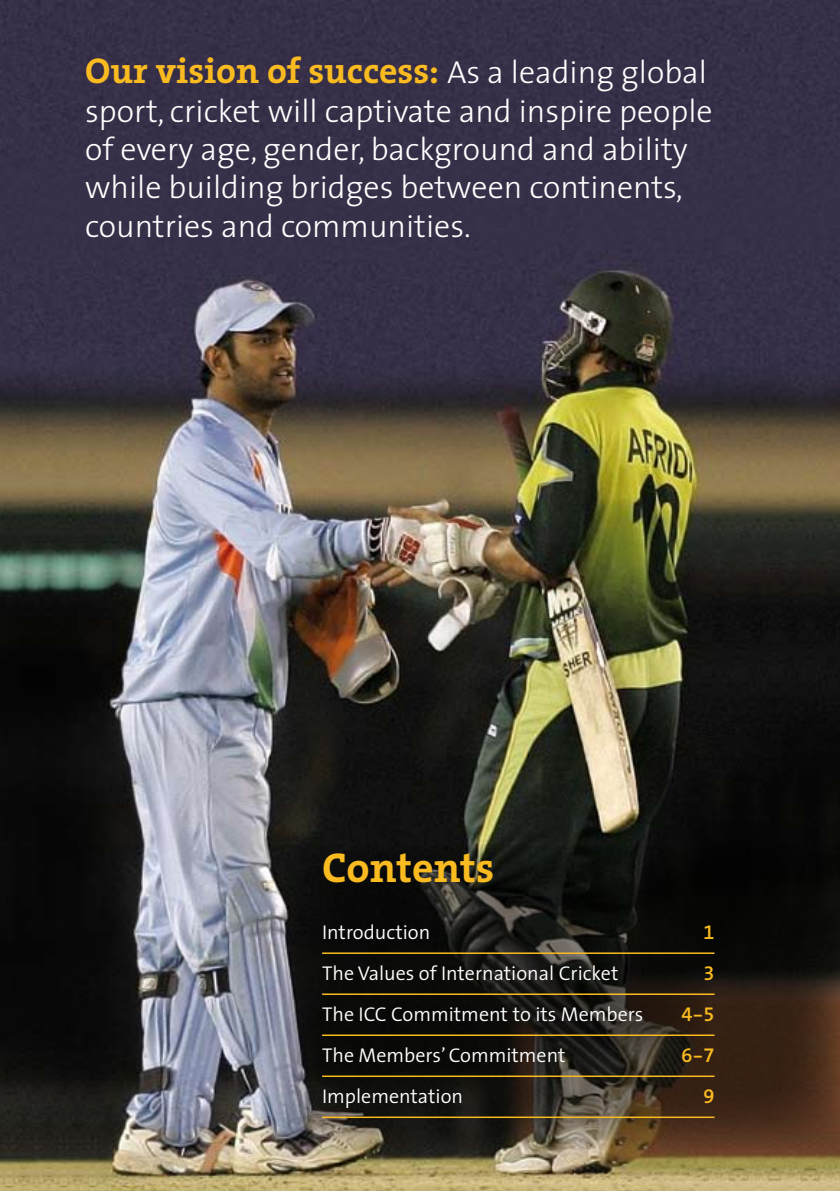
<style>
.page{position:relative;width:840px;height:1191px;background:#fff}
.page>*{position:absolute;margin:0;border:0;box-sizing:border-box;transform-origin:0 0}
.t1{font:700 42px "The Serif";color:#fabb21}
.t2{font:700 36px "The Serif";color:#fabb21}
.t3{font:300 32px/38.4px "The Sans";color:#fff}
.t4{font:300 20px "The Sans";color:#fff}
.t5{font:20px "The Sans Semi Bold Expert";color:#fabb21}
.s1{font-family:"The Sans";font-weight:300;font-size:32px;color:#fff}
</style>
<div class="page">
<img style="left:0;top:0;width:839px;height:1191px">
<svg style="left:282px;top:843px;width:557px;height:306px;background:#221d17"></svg>
<svg style="left:501px;top:959px;width:208px;height:102px;background:#1f1b17"></svg>
<hr style="left:322px;top:952px;width:392px;height:2px;background:#fabb21">
<hr style="left:322px;top:993px;width:392px;height:2px;background:#fabb21">
<hr style="left:322px;top:1034px;width:392px;height:2px;background:#fabb21">
<hr style="left:322px;top:1075px;width:392px;height:2px;background:#fabb21">
<hr style="left:322px;top:1116px;width:392px;height:2px;background:#fabb21">
<p class="t2" style="left:85px;top:41px;width:623px">Our vision of success: <span class="s1">As a leading global</span></p>
<p class="t3" style="left:85px;top:90px;width:628px">sport, cricket will captivate and inspire people of every age, gender, background and ability while building bridges between continents, countries and communities.</p>
<h1 class="t1" style="left:322px;top:832px;width:174px">Contents</h1>
<p class="t4" style="left:322px;top:916px;width:110px">Introduction</p>
<p class="t5" style="left:703px;top:915px;width:12px">1</p>
<p class="t4" style="left:322px;top:957px;width:298px">The Values of International Cricket</p>
<p class="t5" style="left:703px;top:956px;width:12px">3</p>
<p class="t4" style="left:322px;top:998px;width:323px">The ICC Commitment to its Members</p>
<p class="t5" style="left:681px;top:997px;width:34px">4-5</p>
<p class="t4" style="left:322px;top:1039px;width:245px">The Members’Commitment</p>
<p class="t5" style="left:681px;top:1038px;width:34px">6-7</p>
<p class="t4" style="left:322px;top:1080px;width:142px">Implementation</p>
<p class="t5" style="left:703px;top:1079px;width:12px">9</p>
</div>
